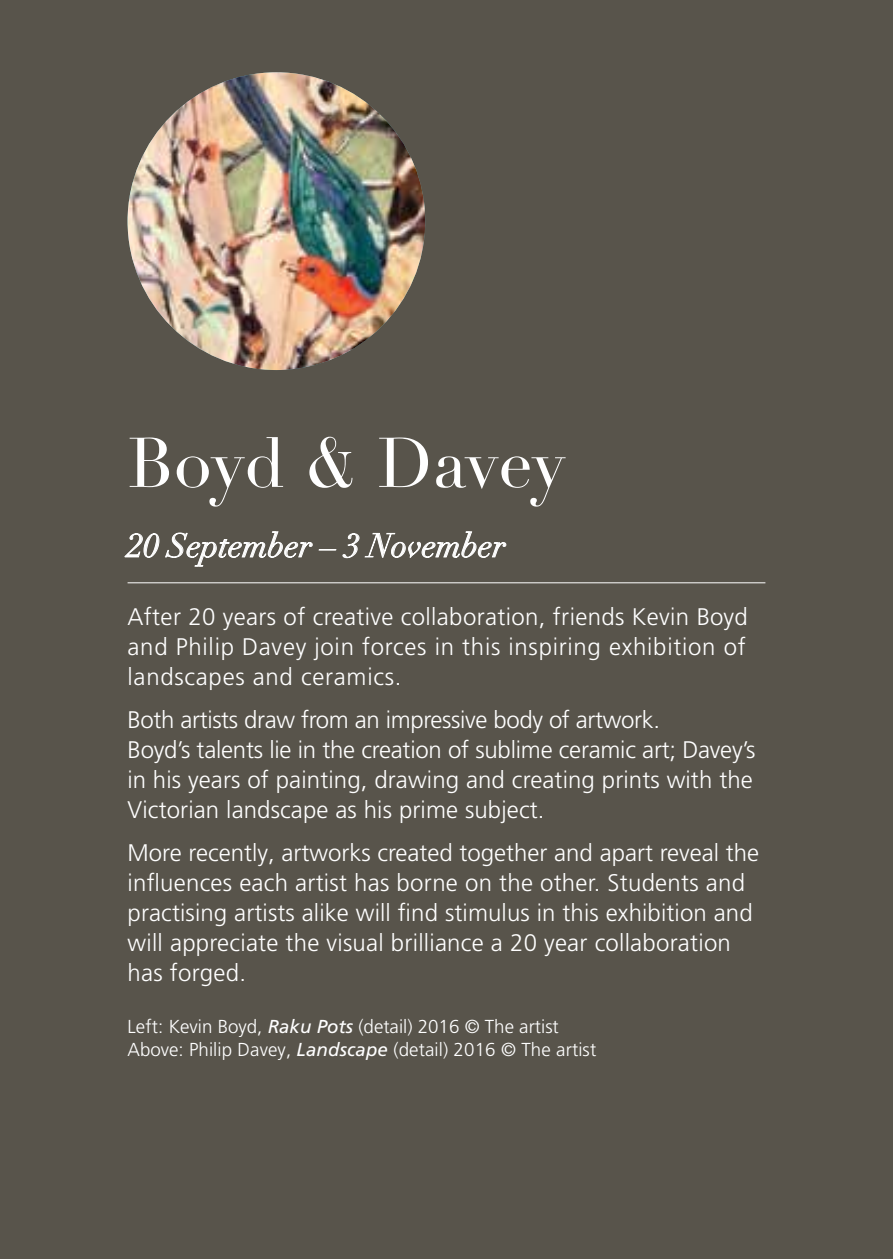
<style>
.page{position:relative;width:893px;height:1259px;background:#58544b}
.page>*{position:absolute;margin:0;border:0;box-sizing:border-box;transform-origin:0 0}
.t1{font:69px "Didot";letter-spacing:-.01em;color:#fff}
.t2{font:italic 33px "Didot";color:#fff}
.t3{font:300 24px/30px "Frutiger LT Pro";letter-spacing:.005em;color:#fff}
.t4{font:300 18.6px/22.5px "Frutiger LT Pro";letter-spacing:.005em;color:#fff}
.s1{font-weight:400;font-style:italic}
</style>
<div class="page">
<img style="left:128px;top:72px;width:297px;height:298px;border-radius:149px">
<hr style="left:128px;top:582px;width:637px;height:1px;background:#fff">
<svg style="left:125px;top:533px;width:34px;height:24px"></svg>
<svg style="left:165px;top:531px;width:147px;height:35px"></svg>
<svg style="left:319px;top:549px;width:17px;height:1px"></svg>
<svg style="left:343px;top:533px;width:16px;height:25px"></svg>
<svg style="left:365px;top:531px;width:141px;height:27px"></svg>
<h1 class="t1" style="left:128px;top:421px;width:439px">Boyd &amp; Davey</h1>
<h2 class="t2" style="left:128px;top:525px;width:380px">20 September – 3 November</h2>
<p class="t3" style="left:128px;top:602px;width:622px;text-align:justify">After 20 years of creative collaboration, friends Kevin Boyd and Philip Davey join forces in this inspiring exhibition of landscapes and ceramics.</p>
<p class="t3" style="left:128px;top:705px;width:629px">Both artists draw from an impressive body of artwork.<br>Boyd’s talents lie in the creation of sublime ceramic art; Davey’s in his years of painting, drawing and creating prints with the Victorian landscape as his prime subject.</p>
<p class="t3" style="left:128px;top:837px;width:633px">More recently, artworks created together and apart reveal the influences each artist has borne on the other. Students and practising artists alike will find stimulus in this exhibition and will appreciate the visual brilliance a 20 year collaboration has forged.</p>
<p class="t4" style="left:128px;top:1015px;width:470px">Left: Kevin Boyd, <span class="s1">Raku Pots</span> (detail) 2016 © The artist<br>Above: Philip Davey, <span class="s1">Landscape</span> (detail) 2016 © The artist</p>
</div>
